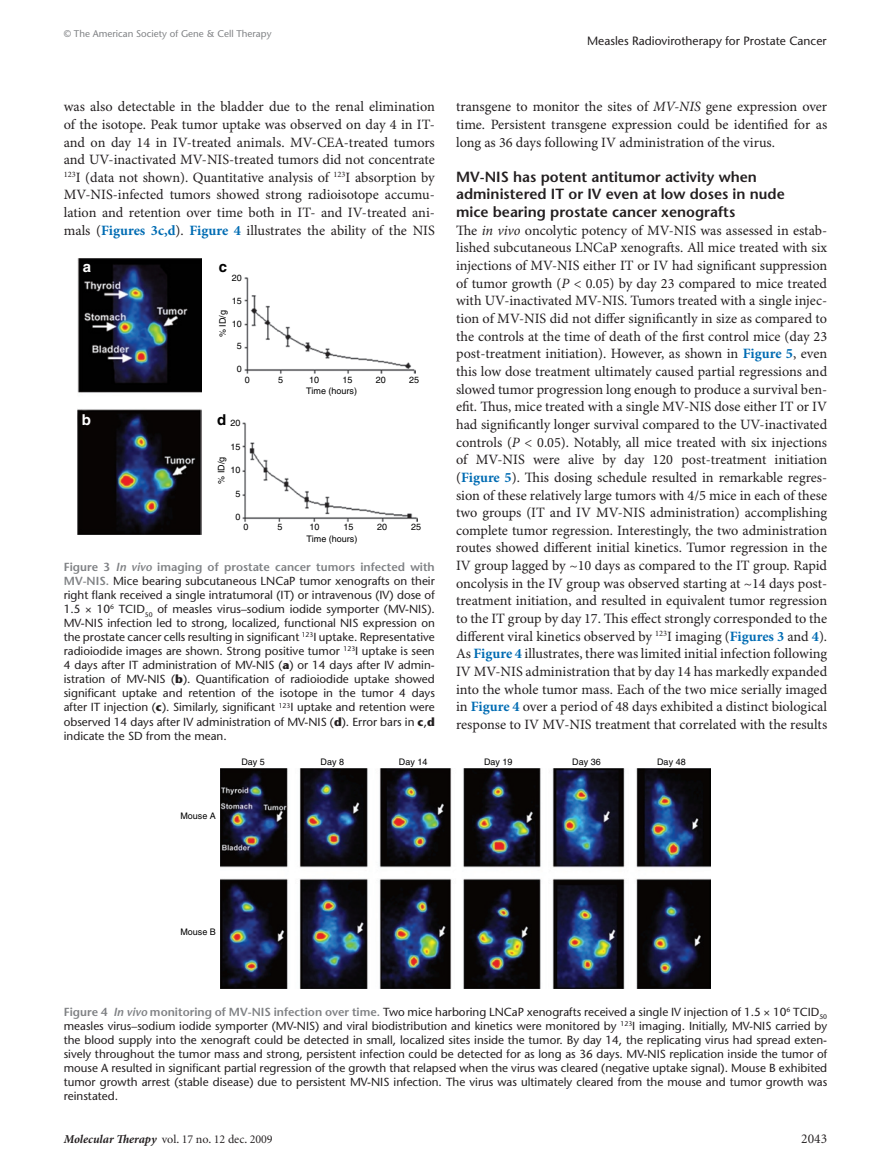
<style>
.page{position:relative;width:891px;height:1175px;background:#fff}
.page>*{position:absolute;margin:0;border:0;box-sizing:border-box;transform-origin:0 0}
.t1{font:700 15px "Helvetica";color:#fff}
.t2{font:700 15px "Helvetica";color:#000}
.t3{font:600 14.7px/17.7px "ITC Stone Sans";color:#231f20}
.t4{font:14.25px/17.7px "Minion Pro";color:#231f20;text-align:justify}
.t5{font:13.5px "Minion";color:#231f20}
.t6{font:12px "Stone Sans";color:#231f20}
.t7{font:12px "Minion";color:#231f20}
.t8{font:11.7px/14.1px "Stone Sans";color:#231f20;text-align:justify}
.t9{font:600 11.7px "ITC Stone Sans";color:#808285}
.t10{font:9.75px "Stone Sans";color:#808285}
.t11{font:9px/11.1px "Helvetica";color:#000}
.s1{font-weight:700;color:#006cb3}
.s2{font-style:italic}
.s3{font-family:"Stone Sans";font-style:italic}
.s4{font-family:"ITC Stone Sans";font-weight:600;color:#808285}
.s5{font-weight:700}
.s6{font-weight:600;font-style:italic;color:#808285}
.s7{font-family:"Minion Pro";font-weight:700;font-style:italic}
</style>
<div class="page">
<img style="left:78px;top:258px;width:123px;height:276px">
<img style="left:244px;top:277px;width:172px;height:96px">
<img style="left:243px;top:422px;width:174px;height:99px">
<img style="left:220px;top:768px;width:491px;height:220px">
<p class="t10" style="left:64px;top:28px;width:209px">© The American Society of Gene &amp; Cell Therapy</p>
<p class="t6" style="left:587px;top:34px;width:241px">Measles Radiovirotherapy for Prostate Cancer</p>
<p class="t4" style="left:64px;top:98px;width:373px">was also detectable in the bladder due to the renal elimination of the isotope. Peak tumor uptake was observed on day 4 in IT&shy;and on day 14 in IV-treated animals. MV-CEA-treated tumors and UV-inactivated MV-NIS-treated tumors did not concentrate <sup>123</sup>I (data not shown). Quantitative analysis of <sup>123</sup>I absorption by MV-NIS-infected tumors showed strong radioisotope accumu&shy;lation and retention over time both in IT- and IV-treated ani&shy;mals (<span class="s1">Figures 3c,d</span>). <span class="s1">Figure 4</span> illustrates the ability of the NIS</p>
<p class="t4" style="left:456px;top:98px;width:373px">transgene to monitor the sites of <span class="s2">MV-NIS</span> gene expression over time. Persistent transgene expression could be identified for as long as 36 days following IV administration of the virus.</p>
<p class="t3" style="left:456px;top:168px;width:330px">MV-N IS has potent antitumor activity when administered IT or IV even at low doses in nude mice bearing prostate cancer xenografts</p>
<p class="t4" style="left:456px;top:222px;width:373px">The <span class="s2">in vivo</span> oncolytic potency of MV-NIS was assessed in estab&shy;lished subcutaneous LNCaP xenografts. All mice treated with six injections of MV-NIS either IT or IV had significant suppression of tumor growth (<span class="s2">P</span> &lt; 0.05) by day 23 compared to mice treated with UV-inactivated MV-NIS. Tumors treated with a single injec&shy;tion of MV-NIS did not differ significantly in size as compared to the controls at the time of death of the first control mice (day 23 post-treatment initiation). However, as shown in <span class="s1">Figure 5</span>, even this low dose treatment ultimately caused partial regressions and slowed tumor progression long enough to produce a survival ben&shy;efit. Thus, mice treated with a single MV-NIS dose either IT or IV had significantly longer survival compared to the UV-inactivated controls (<span class="s2">P</span> &lt; 0.05). Notably, all mice treated with six injections of MV-NIS were alive by day 120 post-treatment initiation (<span class="s1">Figure 5</span>). This dosing schedule resulted in remarkable regres&shy;sion of these relatively large tumors with 4/5 mice in each of these two groups (IT and IV MV-NIS administration) accomplishing complete tumor regression. Interestingly, the two administration routes showed different initial kinetics. Tumor regression in the IV group lagged by ~10 days as compared to the IT group. Rapid oncolysis in the IV group was observed starting at ~14 days post&shy;treatment initiation, and resulted in equivalent tumor regression to the IT group by day 17. This effect strongly corresponded to the different viral kinetics observed by <sup>123</sup>I imaging (<span class="s1">Figures 3</span> and <span class="s1">4</span>).<br>As <span class="s1">Figure 4</span> illustrates, there was limited initial infection following IV MV-NIS administration that by day 14 has markedly expanded into the whole tumor mass. Each of the two mice serially imaged in <span class="s1">Figure 4</span> over a period of 48 days exhibited a distinct biological response to IV MV-NIS treatment that correlated with the results</p>
<p class="t1" style="left:83px;top:257px;width:10px">a</p>
<p class="t2" style="left:219px;top:257px;width:10px">c</p>
<p class="t11" style="left:232px;top:272px;width:12px">20</p>
<p class="t11" style="left:232px;top:295px;width:12px">15</p>
<p class="t11" style="left:217px;top:337px;width:29px;rotate:-90deg">% ID/g</p>
<p class="t11" style="left:232px;top:318px;width:12px">10</p>
<p class="t11" style="left:237px;top:341px;width:7px">5</p>
<p class="t11" style="left:237px;top:363px;width:7px">0</p>
<p class="t11" style="left:245px;top:374px;width:7px">0</p>
<p class="t11" style="left:278px;top:374px;width:7px">5</p>
<p class="t11" style="left:306px;top:374px;width:53px;text-indent:3px">10<br>Time (hours)</p>
<p class="t11" style="left:342px;top:374px;width:12px">15</p>
<p class="t11" style="left:376px;top:374px;width:12px">20</p>
<p class="t11" style="left:409px;top:374px;width:12px">25</p>
<p class="t1" style="left:82px;top:410px;width:11px">b</p>
<p class="t11" style="left:230px;top:418px;width:12px">20</p>
<p class="t2" style="left:217px;top:410px;width:11px">d</p>
<p class="t11" style="left:230px;top:441px;width:12px">15</p>
<p class="t11" style="left:216px;top:484px;width:29px;rotate:-90deg">% ID/g</p>
<p class="t11" style="left:230px;top:464px;width:12px">10</p>
<p class="t11" style="left:235px;top:488px;width:7px">5</p>
<p class="t11" style="left:235px;top:511px;width:7px">0</p>
<p class="t11" style="left:243px;top:521px;width:7px">0</p>
<p class="t11" style="left:277px;top:521px;width:7px">5</p>
<p class="t11" style="left:306px;top:521px;width:53px;text-indent:3px">10<br>Time (hours)</p>
<p class="t11" style="left:343px;top:521px;width:12px">15</p>
<p class="t11" style="left:377px;top:521px;width:12px">20</p>
<p class="t11" style="left:411px;top:521px;width:12px">25</p>
<p class="t9" style="left:64px;top:560px;width:373px">Figure 3 <span class="s3">In vivo</span> imaging of prostate cancer tumors infected with</p>
<p class="t8" style="left:64px;top:574px;width:373px"><span class="s4">MV-N IS.</span> Mice bearing subcutaneous LNCaP tumor xenografts on their right flank received a single intratumoral (IT) or intravenous (IV) dose of 1.5 × 10<sup>6</sup> TCID<sub>50</sub> of measles virus–sodium iodide symporter (MV-NIS).<br>MV-NIS infection led to strong, localized, functional NIS expression on the prostate cancer cells resulting in significant <sup>123</sup>I uptake. Representative radioiodide images are shown. Strong positive tumor <sup>123</sup>I uptake is seen 4 days after IT administration of MV-NIS (<span class="s5">a</span>) or 14 days after IV admin&shy;istration of MV-NIS (<span class="s5">b</span>). Quantification of radioiodide uptake showed significant uptake and retention of the isotope in the tumor 4 days after IT injection (<span class="s5">c</span>). Similarly, significant <sup>123</sup>I uptake and retention were observed 14 days after IV administration of MV-NIS (<span class="s5">d</span>). Error bars in <span class="s5">c</span>,<span class="s5">d </span>indicate the SD from the mean.</p>
<p class="t11" style="left:241px;top:756px;width:25px">Day 5</p>
<p class="t11" style="left:321px;top:756px;width:25px">Day 8</p>
<p class="t11" style="left:399px;top:756px;width:30px">Day 14</p>
<p class="t11" style="left:484px;top:756px;width:30px">Day 19</p>
<p class="t11" style="left:572px;top:756px;width:30px">Day 36</p>
<p class="t11" style="left:657px;top:756px;width:30px">Day 48</p>
<p class="t11" style="left:180px;top:810px;width:37px">Mouse A</p>
<p class="t11" style="left:180px;top:926px;width:37px">Mouse B</p>
<p class="t8" style="left:64px;top:1004px;width:765px"><span class="s4">Figure 4</span> <span class="s6">In vivo</span> <span class="s4">monitoring of MV-N IS infection over time.</span> Two mice harboring LNCaP xenografts received a single IV injection of 1.5 × 10<sup>6</sup> TCID<sub>50 </sub>measles virus–sodium iodide symporter (MV-NIS) and viral biodistribution and kinetics were monitored by <sup>123</sup>I imaging. Initially, MV-NIS carried by the blood supply into the xenograft could be detected in small, localized sites inside the tumor. By day 14, the replicating virus had spread exten&shy;sively throughout the tumor mass and strong, persistent infection could be detected for as long as 36 days. MV-NIS replication inside the tumor of mouse A resulted in significant partial regression of the growth that relapsed when the virus was cleared (negative uptake signal). Mouse B exhibited tumor growth arrest (stable disease) due to persistent MV-NIS infection. The virus was ultimately cleared from the mouse and tumor growth was reinstated.</p>
<p class="t7" style="left:64px;top:1133px;width:210px"><span class="s7">Molecular Therapy</span> vol. 17 no. 12 dec. 2009</p>
<p class="t5" style="left:801px;top:1132px;width:27px">2043</p>
</div>
